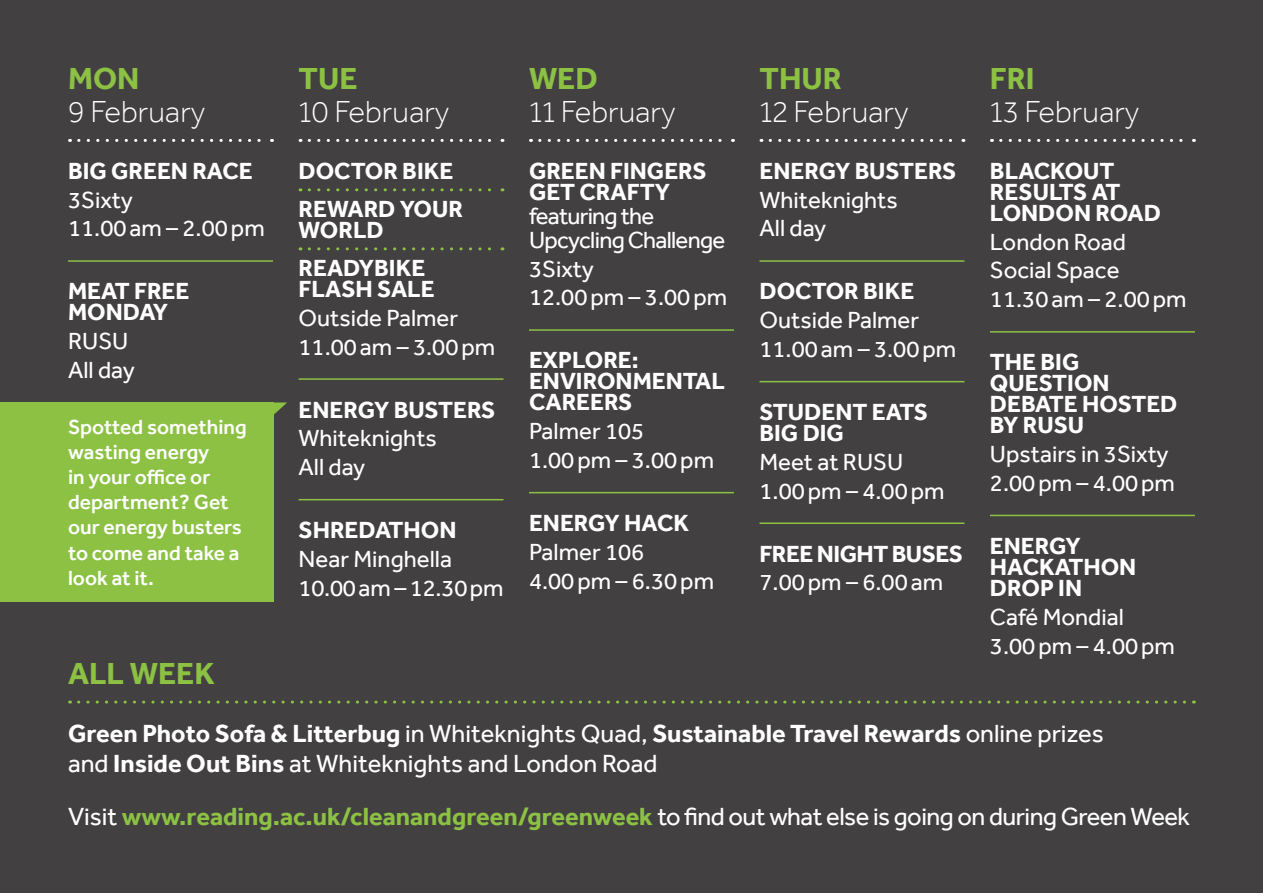
<style>
.page{position:relative;width:1263px;height:893px;background:#424041}
.page>*{position:absolute;margin:0;border:0;box-sizing:border-box;transform-origin:0 0}
.RDG_A6L_POSTCARD_Hea{font:300 31.2px/33px "Effra";color:#fff}
.RDG_A6L_POSTCARD_Hea-2{font:700 31.2px "Effra";color:#8cc144}
.RDG_A6L_POSTCARD_Hea-3{font:700 25.5px/30.6px "Effra";color:#fff}
.RDG_A6L_POSTCARD_Hea-4{font:25.5px "Effra";letter-spacing:-.02em;color:#fff}
.RDG_A6L_POSTCARD_Hea-5{font:24px/28.8px "Effra";color:#fff}
.Event_name{font:700 24px/21px "Effra";color:#fff}
.Event_name-2{font:24px/24px "Effra";letter-spacing:-.03em;color:#fff}
.Event_name-3{font:700 24px "Effra";letter-spacing:-.02em;color:#fff}
.RDG_A6L_POSTCARD_Hea-6{font:500 21px/25.2px "Effra";color:#fff}
.s1{font-weight:700;color:#8cc144}
.s2{font-weight:400}
</style>
<div class="page">
<svg style="left:540px;top:139px;width:193px;height:3px"></svg>
<svg style="left:770px;top:139px;width:194px;height:3px"></svg>
<svg style="left:1001px;top:139px;width:193px;height:3px"></svg>
<hr style="left:68px;top:260px;width:205px;height:2px;background:#8cc144">
<svg style="left:309px;top:188px;width:194px;height:3px"></svg>
<svg style="left:309px;top:247px;width:194px;height:3px"></svg>
<hr style="left:298px;top:378px;width:205px;height:2px;background:#8cc144">
<hr style="left:298px;top:499px;width:205px;height:1px;background:#8cc144">
<hr style="left:759px;top:260px;width:205px;height:2px;background:#8cc144">
<hr style="left:759px;top:381px;width:205px;height:1px;background:#8cc144">
<hr style="left:759px;top:522px;width:205px;height:2px;background:#8cc144">
<hr style="left:990px;top:331px;width:205px;height:2px;background:#8cc144">
<hr style="left:990px;top:515px;width:205px;height:1px;background:#8cc144">
<hr style="left:529px;top:329px;width:205px;height:2px;background:#8cc144">
<hr style="left:529px;top:492px;width:205px;height:1px;background:#8cc144">
<svg style="left:79px;top:139px;width:193px;height:3px"></svg>
<svg style="left:79px;top:701px;width:1115px;height:3px"></svg>
<svg style="left:309px;top:139px;width:194px;height:3px"></svg>
<div style="left:0;top:402px;width:273px;height:200px;background:#8cc144"></div>
<svg style="left:273px;top:402px;width:14px;height:22px"></svg>
<p class="RDG_A6L_POSTCARD_Hea" style="left:68px;top:62px;width:139px"><span class="s1">MON<br></span>9 February</p>
<p class="Event_name" style="left:68px;top:160px;width:186px">BIG GREEN RACE</p>
<p class="RDG_A6L_POSTCARD_Hea-5" style="left:68px;top:185px;width:198px">3Sixty<br>11.00am – 2.00pm</p>
<p class="Event_name" style="left:68px;top:280px;width:123px">MEAT FREE<br>MONDAY</p>
<p class="RDG_A6L_POSTCARD_Hea-5" style="left:68px;top:327px;width:68px">RUSU<br>All day</p>
<p class="RDG_A6L_POSTCARD_Hea-6" style="left:68px;top:414px;width:180px">Spotted something wasting energy<br>in your office or department? Get our energy busters to come and take a look at it.</p>
<p class="RDG_A6L_POSTCARD_Hea-2" style="left:68px;top:654px;width:148px">ALL WEEK</p>
<p class="RDG_A6L_POSTCARD_Hea" style="left:298px;top:62px;width:152px"><span class="s1">TUE<br></span>10 February</p>
<p class="Event_name" style="left:298px;top:160px;width:156px">DOCTOR BIKE</p>
<p class="Event_name" style="left:298px;top:198px;width:166px">REWARD YOUR<br>WORLD</p>
<p class="Event_name" style="left:298px;top:257px;width:138px">READYBIKE<br>FLASH SALE</p>
<p class="RDG_A6L_POSTCARD_Hea-5" style="left:298px;top:303px;width:198px">Outside Palmer<br>11.00am – 3.00pm</p>
<p class="Event_name" style="left:298px;top:398px;width:198px">ENERGY BUSTERS</p>
<p class="RDG_A6L_POSTCARD_Hea-5" style="left:298px;top:424px;width:140px">Whiteknights<br>All day</p>
<p class="Event_name" style="left:298px;top:519px;width:159px">SHREDATHON</p>
<p class="RDG_A6L_POSTCARD_Hea-5" style="left:298px;top:544px;width:155px">Near Minghella</p>
<p class="RDG_A6L_POSTCARD_Hea-5" style="left:298px;top:573px;width:206px">10.00am – 12.30pm</p>
<p class="RDG_A6L_POSTCARD_Hea" style="left:529px;top:62px;width:148px"><span class="s1">WED<br></span>11 February</p>
<p class="RDG_A6L_POSTCARD_Hea" style="left:759px;top:62px;width:151px"><span class="s1">THUR<br></span>12 February</p>
<p class="RDG_A6L_POSTCARD_Hea" style="left:990px;top:62px;width:151px"><span class="s1">FRI<br></span>13 February</p>
<p class="Event_name" style="left:529px;top:160px;width:179px">GREEN FINGERS<br>GET CRAFTY</p>
<p class="Event_name-2" style="left:529px;top:204px;width:198px">featuring the<br>Upcycling Challenge</p>
<p class="RDG_A6L_POSTCARD_Hea-5" style="left:529px;top:254px;width:200px">3Sixty<br>12.00pm – 3.00pm</p>
<p class="Event_name" style="left:529px;top:349px;width:197px">EXPLORE:<br>ENVIRONMENTAL<br>CAREERS</p>
<p class="RDG_A6L_POSTCARD_Hea-5" style="left:529px;top:417px;width:117px">Palmer 105</p>
<p class="RDG_A6L_POSTCARD_Hea-5" style="left:529px;top:445px;width:187px">1.00pm – 3.00pm</p>
<p class="Event_name" style="left:529px;top:512px;width:162px">ENERGY HACK</p>
<p class="RDG_A6L_POSTCARD_Hea-5" style="left:529px;top:537px;width:187px">Palmer 106<br>4.00pm – 6.30pm</p>
<p class="Event_name" style="left:759px;top:160px;width:198px">ENERGY BUSTERS</p>
<p class="RDG_A6L_POSTCARD_Hea-5" style="left:759px;top:185px;width:140px">Whiteknights<br>All day</p>
<p class="Event_name" style="left:759px;top:280px;width:156px">DOCTOR BIKE</p>
<p class="RDG_A6L_POSTCARD_Hea-5" style="left:759px;top:306px;width:198px">Outside Palmer<br>11.00am – 3.00pm</p>
<p class="Event_name" style="left:759px;top:401px;width:170px">STUDENT EATS<br>BIG DIG</p>
<p class="RDG_A6L_POSTCARD_Hea-5" style="left:759px;top:447px;width:187px">Meet at RUSU<br>1.00pm – 4.00pm</p>
<p class="Event_name-3" style="left:759px;top:539px;width:205px">FREE NIGHT BUSES</p>
<p class="RDG_A6L_POSTCARD_Hea-5" style="left:759px;top:568px;width:185px">7.00pm – 6.00am</p>
<p class="Event_name" style="left:990px;top:160px;width:173px">BLACKOUT<br>RESULTS AT<br>LONDON ROAD</p>
<p class="RDG_A6L_POSTCARD_Hea-5" style="left:990px;top:227px;width:198px">London Road<br>Social Space<br>11.30am – 2.00pm</p>
<p class="Event_name" style="left:990px;top:351px;width:189px">THE BIG<br>QUESTION<br>DEBATE HOSTED<br>BY RUSU</p>
<p class="RDG_A6L_POSTCARD_Hea-5" style="left:990px;top:439px;width:187px">Upstairs in 3Sixty<br>2.00pm – 4.00pm</p>
<p class="Event_name" style="left:990px;top:535px;width:148px">ENERGY<br>HACKATHON<br>DROP IN</p>
<p class="RDG_A6L_POSTCARD_Hea-5" style="left:990px;top:602px;width:187px">Café Mondial<br>3.00pm – 4.00pm</p>
<p class="RDG_A6L_POSTCARD_Hea-3" style="left:68px;top:717px;width:1037px">Green Photo Sofa &amp; Litterbug <span class="s2">in Whiteknights Quad,</span> Sustainable Travel Rewards <span class="s2">online prizes and</span> Inside Out Bins <span class="s2">at Whiteknights and London Road</span></p>
<p class="RDG_A6L_POSTCARD_Hea-4" style="left:68px;top:801px;width:1123px">Visit <span class="s1">www.reading.ac.uk/cleanandgreen/greenweek</span> to find out what else is going on during Green Week</p>
</div>
